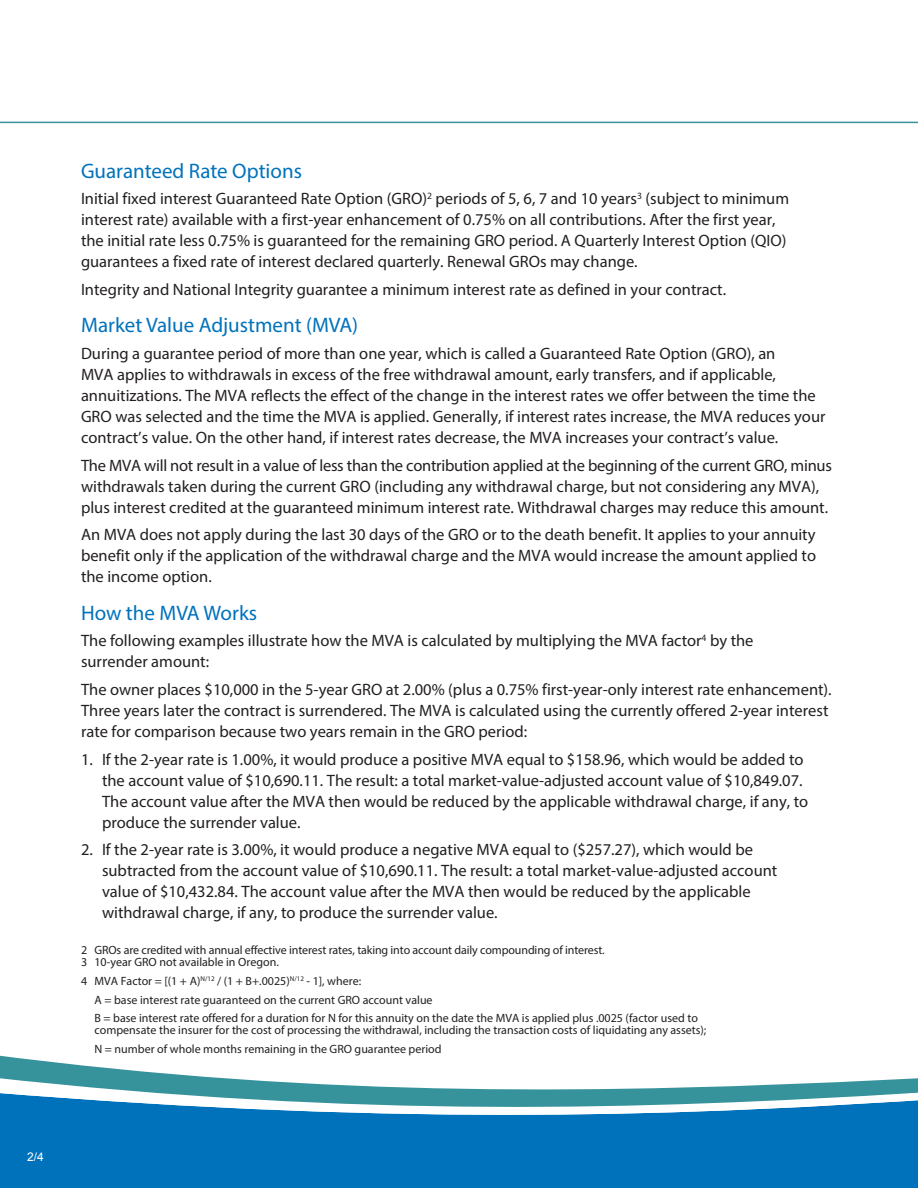
<style>
.page{position:relative;width:918px;height:1188px;background:#fff}
.page>*{position:absolute;margin:0;border:0;box-sizing:border-box;transform-origin:0 0}
.Subhead{font:21px "Myriad Pro";color:#0072bc}
.Copy{font:16.5px/21px "Myriad Pro";color:#231f20}
.Disclosure{font:12px/12px "Myriad Pro";color:#231f20}
.form_number{font:12px "Arial";color:#fff}
</style>
<div class="page">
<div style="left:0;top:1162px;width:918px;height:26px;background:#0072bc"></div>
<svg style="left:0;top:1055px;width:918px;height:107px"></svg>
<hr style="left:0;top:122px;width:918px;height:1px;background:#37939b">
<p class="Subhead" style="left:81px;top:158px;width:223px">Guaranteed Rate Options</p>
<p class="Copy" style="left:81px;top:188px;width:710px">Initial fixed interest Guaranteed Rate Option (GRO)<sup>2</sup> periods of 5, 6, 7 and 10 years<sup>3</sup> (subject to minimum interest rate) available with a first-year enhancement of 0.75% on all contributions. After the first year, the initial rate less 0.75% is guaranteed for the remaining GRO period. A Quarterly Interest Option (QIO) guarantees a fixed rate of interest declared quarterly. Renewal GROs may change.</p>
<p class="Copy" style="left:81px;top:279px;width:647px">Integrity and National Integrity guarantee a minimum interest rate as defined in your contract.</p>
<p class="Subhead" style="left:81px;top:312px;width:279px">Market Value Adjustment (MVA)</p>
<p class="Copy" style="left:81px;top:343px;width:746px">During a guarantee period of more than one year, which is called a Guaranteed Rate Option (GRO), an<br>MVA applies to withdrawals in excess of the free withdrawal amount, early transfers, and if applicable, annuitizations. The MVA reflects the effect of the change in the interest rates we offer between the time the GRO was selected and the time the MVA is applied. Generally, if interest rates increase, the MVA reduces your contract’s value. On the other hand, if interest rates decrease, the MVA increases your contract’s value.</p>
<p class="Copy" style="left:81px;top:454px;width:753px">The MVA will not result in a value of less than the contribution applied at the beginning of the current GRO, minus withdrawals taken during the current GRO (including any withdrawal charge, but not considering any MVA), plus interest credited at the guaranteed minimum interest rate. Withdrawal charges may reduce this amount.</p>
<p class="Copy" style="left:81px;top:524px;width:737px;text-align:justify">An MVA does not apply during the last 30 days of the GRO or to the death benefit. It applies to your annuity benefit only if the application of the withdrawal charge and the MVA would increase the amount applied to the income option.</p>
<p class="Subhead" style="left:81px;top:600px;width:178px">How the MVA Works</p>
<p class="Copy" style="left:81px;top:630px;width:674px">The following examples illustrate how the MVA is calculated by multiplying the MVA factor<sup>4</sup> by the surrender amount:</p>
<p class="Copy" style="left:81px;top:679px;width:752px">The owner places $10,000 in the 5-year GRO at 2.00% (plus a 0.75% first-year-only interest rate enhancement).<br>Three years later the contract is surrendered. The MVA is calculated using the currently offered 2-year interest rate for comparison because two years remain in the GRO period:</p>
<p class="Copy" style="left:102px;top:748px;width:708px;text-indent:-21px">1. If the 2-year rate is 1.00%, it would produce a positive MVA equal to $158.96, which would be added to the account value of $10,690.11. The result: a total market-value-adjusted account value of $10,849.07.<br>The account value after the MVA then would be reduced by the applicable withdrawal charge, if any, to produce the surrender value.</p>
<p class="Copy" style="left:102px;top:839px;width:677px;text-indent:-21px">2. If the 2-year rate is 3.00%, it would produce a negative MVA equal to ($257.27), which would be subtracted from the account value of $10,690.11. The result: a total market-value-adjusted account value of $10,432.84. The account value after the MVA then would be reduced by the applicable withdrawal charge, if any, to produce the surrender value.</p>
<p class="Disclosure" style="left:81px;top:944px;width:525px">2 GROs are credited with annual effective interest rates, taking into account daily compounding of interest.<br>3 10-year GRO not available in Oregon.</p>
<p class="Disclosure" style="left:81px;top:975px;width:282px">4 MVA Factor = [(1 + A)<sup>N/12</sup> / (1 + B+.0025)<sup>N/12</sup> - 1], where:</p>
<p class="Disclosure" style="left:94px;top:993px;width:340px">A = base interest rate guaranteed on the current GRO account value</p>
<p class="Disclosure" style="left:94px;top:1012px;width:613px">B = base interest rate offered for a duration for N for this annuity on the date the MVA is applied plus .0025 (factor used to compensate the insurer for the cost of processing the withdrawal, including the transaction costs of liquidating any assets);</p>
<p class="Disclosure" style="left:94px;top:1043px;width:349px">N = number of whole months remaining in the GRO guarantee period</p>
<p class="form_number" style="left:27px;top:1149px;width:18px">2/4</p>
</div>
